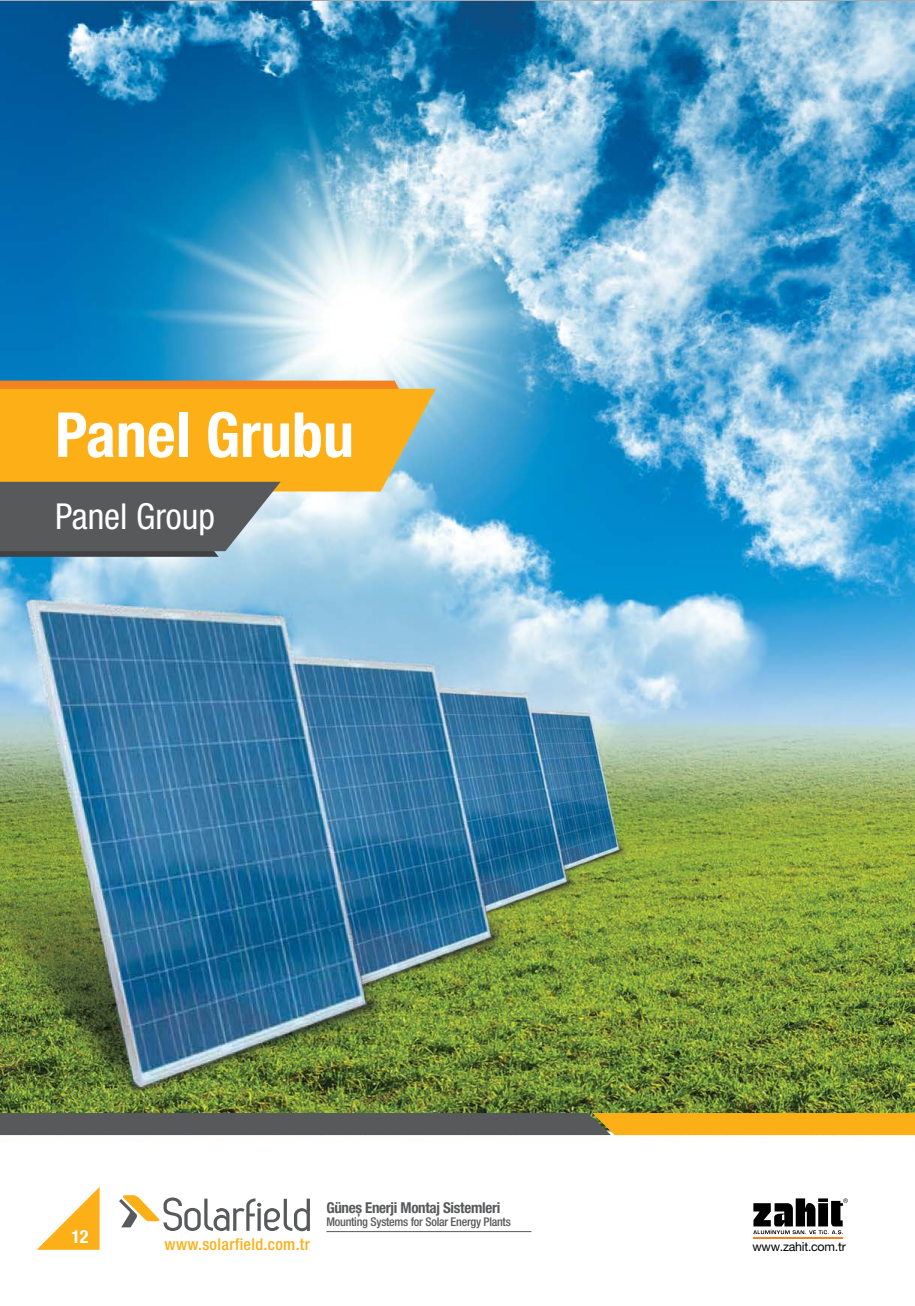
<style>
.page{position:relative;width:915px;height:1306px;background:#fff}
.page>*{position:absolute;margin:0;border:0;box-sizing:border-box;transform-origin:0 0}
.t1{font:700 condensed 62.1px "Helvetica Neue LT Pro";color:#fff}
.t2{font:condensed 35.85px "Helvetica Neue LT Pro";color:#fff}
.t3{font:700 condensed 18.15px "Helvetica Neue LT Pro";color:#fff}
.t4{font:500 condensed 16.35px "Helvetica Neue LT Pro";letter-spacing:.02em;color:#fcaf17}
.t5{font:700 condensed 15px "Helvetica Neue LT Pro";letter-spacing:-.02em;color:#58595b}
.t6{font:12.45px "Helvetica Neue LT Pro";letter-spacing:-.02em;color:#000}
.t7{font:500 condensed 12px "Helvetica Neue LT Pro";letter-spacing:-.02em;color:#58595b}
</style>
<div class="page">
<img style="left:0;top:1px;width:914px;height:1249px">
<svg style="left:0;top:1112px;width:914px;height:22px;background:#8d7642"></svg>
<svg style="left:0;top:380px;width:435px;height:177px;background:#c5a053"></svg>
<svg style="left:37px;top:1186px;width:63px;height:63px"></svg>
<hr style="left:326px;top:1231px;width:205px;height:1px;background:#58595b">
<svg style="left:119px;top:1195px;width:191px;height:36px"></svg>
<svg style="left:753px;top:1198px;width:94px;height:36px"></svg>
<hr style="left:753px;top:1236px;width:89px;height:2px;background:#f58220">
<h1 class="t1" style="left:55px;top:397px;width:300px">Panel Grubu</h1>
<h2 class="t2" style="left:55px;top:496px;width:161px">Panel Group</h2>
<p class="t5" style="left:326px;top:1198px;width:175px">Güneş Enerji Montaj Sistemleri</p>
<p class="t7" style="left:326px;top:1214px;width:186px">Mounting Systems for Solar Energy Plants</p>
<h3 class="t3" style="left:71px;top:1225px;width:19px">12</h3>
<h3 class="t4" style="left:164px;top:1234px;width:147px">www.solarfield.com.tr</h3>
<p class="t6" style="left:752px;top:1238px;width:95px">www.zahit.com.tr</p>
</div>
